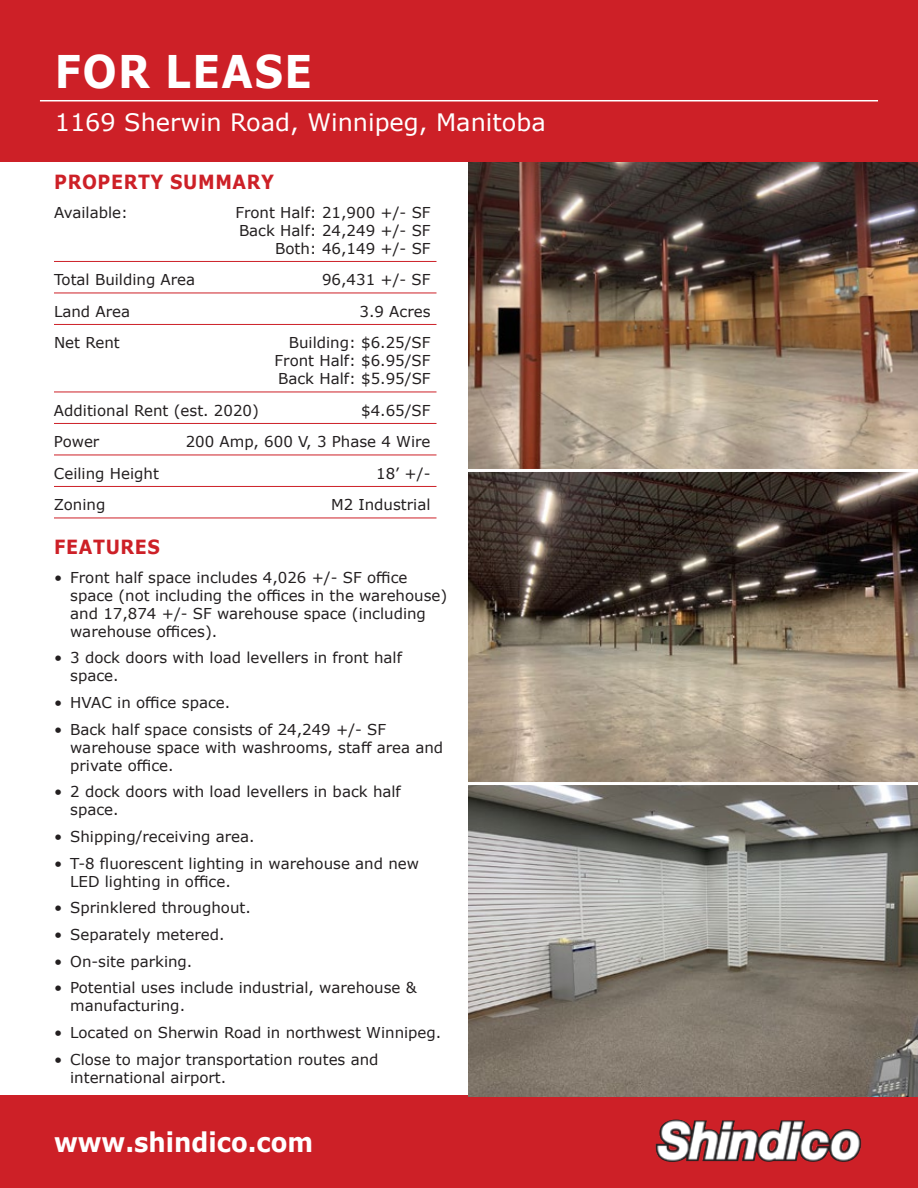
<style>
.page{position:relative;width:918px;height:1188px;background:#fff}
.page>*{position:absolute;margin:0;border:0;box-sizing:border-box;transform-origin:0 0}
.t1{font:700 45px "Verdana";letter-spacing:.035em;color:#fff;scale:.9 1}
.t2{font:700 27px "Verdana";color:#fff;scale:.9 1}
.t3{font:24px "Verdana";color:#fff}
.t4{font:700 19.5px "Verdana";letter-spacing:.035em;color:#cd2027;scale:.9 1}
.t5{font:15px/18px "Verdana";color:#231f20}
</style>
<div class="page">
<div style="left:0;top:0;width:918px;height:162px;background:#cd2027"></div>
<div style="left:0;top:1096px;width:918px;height:92px;background:#cd2027"></div>
<img style="left:655px;top:1120px;width:207px;height:42px">
<hr style="left:40px;top:100px;width:838px;height:1px;background:#fff">
<hr style="left:54px;top:261px;width:382px;height:1px;background:#cd2027">
<hr style="left:54px;top:293px;width:382px;height:1px;background:#cd2027">
<hr style="left:54px;top:324px;width:382px;height:1px;background:#cd2027">
<hr style="left:54px;top:392px;width:382px;height:1px;background:#cd2027">
<hr style="left:54px;top:423px;width:382px;height:1px;background:#cd2027">
<hr style="left:54px;top:455px;width:382px;height:1px;background:#cd2027">
<hr style="left:54px;top:486px;width:382px;height:1px;background:#cd2027">
<hr style="left:54px;top:518px;width:382px;height:1px;background:#cd2027">
<img style="left:468px;top:162px;width:450px;height:307px">
<img style="left:468px;top:472px;width:450px;height:310px">
<img style="left:468px;top:785px;width:450px;height:311px">
<h1 class="t1" style="left:55px;top:40px;width:288px">FOR LEASE</h1>
<h3 class="t3" style="left:55px;top:106px;width:493px">1169 Sherwin Road, Winnipeg, Manitoba</h3>
<h3 class="t4" style="left:54px;top:168px;width:246px">PROPERTY SUMMARY</h3>
<p class="t5" style="left:54px;top:203px;width:75px">Available:</p>
<p class="t5" style="left:235px;top:203px;width:197px;text-align:right">Front Half: 21,900 +/- SF<br>Back Half: 24,249 +/- SF<br>Both: 46,149 +/- SF</p>
<p class="t5" style="left:54px;top:271px;width:143px">Total Building Area</p>
<p class="t5" style="left:322px;top:271px;width:110px">96,431 +/- SF</p>
<p class="t5" style="left:54px;top:302px;width:78px">Land Area</p>
<p class="t5" style="left:359px;top:302px;width:73px">3.9 Acres</p>
<p class="t5" style="left:54px;top:334px;width:67px">Net Rent</p>
<p class="t5" style="left:275px;top:334px;width:157px;text-align:justify;text-indent:14px">Building: $6.25/SF Front Half: $6.95/SF Back Half: $5.95/SF</p>
<p class="t5" style="left:54px;top:401px;width:206px">Additional Rent (est. 2020)</p>
<p class="t5" style="left:361px;top:401px;width:71px">$4.65/SF</p>
<p class="t5" style="left:54px;top:433px;width:47px">Power</p>
<p class="t5" style="left:186px;top:433px;width:246px">200 Amp, 600 V, 3 Phase 4 Wire</p>
<p class="t5" style="left:54px;top:464px;width:106px">Ceiling Height</p>
<p class="t5" style="left:376px;top:464px;width:56px">18’ +/-</p>
<p class="t5" style="left:54px;top:496px;width:53px">Zoning</p>
<p class="t5" style="left:331px;top:496px;width:101px">M2 Industrial</p>
<h3 class="t4" style="left:54px;top:533px;width:119px">FEATURES</h3>
<p class="t5" style="left:70px;top:568px;width:379px;text-indent:-16px">• Front half space includes 4,026 +/- SF office space (not including the offices in the warehouse) and 17,874 +/- SF warehouse space (including warehouse offices).</p>
<p class="t5" style="left:70px;top:649px;width:333px;text-indent:-16px">• 3 dock doors with load levellers in front half space.</p>
<p class="t5" style="left:54px;top:694px;width:178px">• HVAC in office space.</p>
<p class="t5" style="left:70px;top:720px;width:375px;text-indent:-16px">• Back half space consists of 24,249 +/- SF warehouse space with washrooms, staff area and private office.</p>
<p class="t5" style="left:70px;top:783px;width:332px;text-indent:-16px">• 2 dock doors with load levellers in back half space.</p>
<p class="t5" style="left:54px;top:827px;width:202px">• Shipping/receiving area.</p>
<p class="t5" style="left:70px;top:854px;width:350px;text-indent:-16px">• T-8 fluorescent lighting in warehouse and new<br>LED lighting in office.</p>
<p class="t5" style="left:54px;top:899px;width:198px">• Sprinklered throughout.</p>
<p class="t5" style="left:54px;top:925px;width:172px">• Separately metered.</p>
<p class="t5" style="left:54px;top:952px;width:140px">• On-site parking.</p>
<p class="t5" style="left:70px;top:979px;width:348px;text-indent:-16px">• Potential uses include industrial, warehouse &amp; manufacturing.</p>
<p class="t5" style="left:54px;top:1023px;width:389px">• Located on Sherwin Road in northwest Winnipeg.</p>
<p class="t5" style="left:70px;top:1050px;width:310px;text-indent:-16px">• Close to major transportation routes and international airport.</p>
<h2 class="t2" style="left:54px;top:1123px;width:289px">www.shindico.com</h2>
</div>
